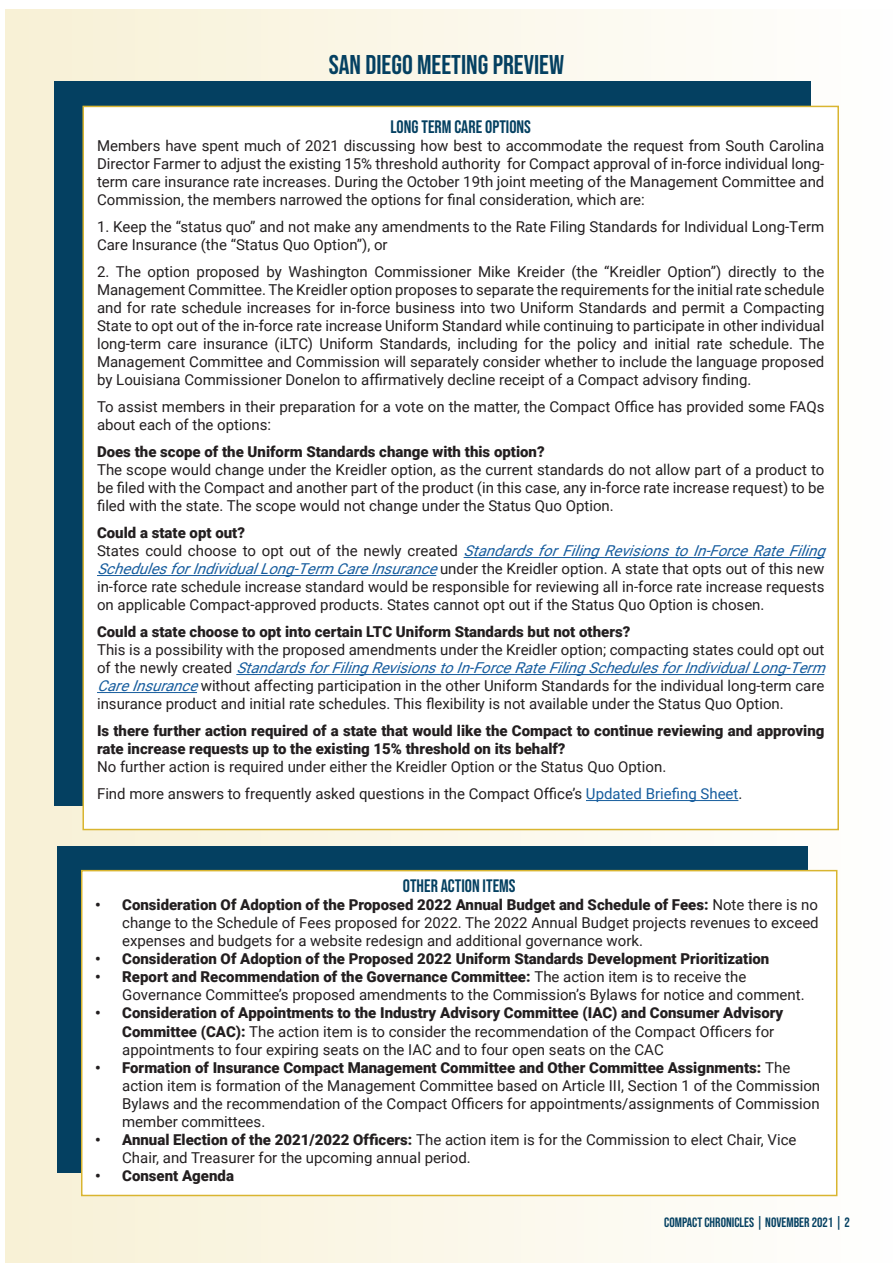
<style>
.page{position:relative;width:893px;height:1263px;background:#fff}
.page>*{position:absolute;margin:0;border:0;box-sizing:border-box;transform-origin:0 0}
.t1{font:27px "Bebas Neue";color:#044061}
.t2{font:18px "Bebas Neue";color:#044061}
.t3{font:15px/18px "Roboto";color:#231f20}
.t4{font:900 15px/18px "Roboto";color:#231f20}
.t5{font:13.5px "Bebas Neue";color:#044061}
.s1{font-weight:900}
.s2{font-style:italic;color:#175d9e}
.s3{color:#175d9e}
</style>
<div class="page">
<div style="left:6px;top:9px;width:887px;height:1254px;background:linear-gradient(to right,#f8f1d6,#fefefe)"></div>
<div style="left:54px;top:81px;width:756px;height:725px;background:#044061"></div>
<div style="left:82px;top:106px;width:757px;height:724px;background:#fff;border:2px solid #d9b530"></div>
<div style="left:57px;top:846px;width:751px;height:327px;background:#044061"></div>
<div style="left:81px;top:870px;width:756px;height:326px;background:#fff;border:2px solid #d9b530"></div>
<hr style="left:464px;top:557px;width:360px;height:1px;background:#175d9e">
<hr style="left:97px;top:575px;width:339px;height:1px;background:#175d9e">
<hr style="left:236px;top:674px;width:588px;height:1px;background:#175d9e">
<hr style="left:97px;top:692px;width:100px;height:1px;background:#175d9e">
<hr style="left:586px;top:800px;width:152px;height:1px;background:#175d9e">
<h1 class="t1" style="left:329px;top:50px;width:237px">SAN DIEGO MEETING PREVIEW</h1>
<p class="t2" style="left:391px;top:117px;width:142px">LONG TERM CARE OPTIONS</p>
<p class="t3" style="left:97px;top:136px;width:729px;text-align:justify">Members have spent much of 2021 discussing how best to accommodate the request from South Carolina Director Farmer to adjust the existing 15% threshold authority for Compact approval of in-force individual long&shy;term care insurance rate increases. During the October 19th joint meeting of the Management Committee and Commission, the members narrowed the options for final consideration, which are:</p>
<p class="t3" style="left:97px;top:217px;width:729px">1. Keep the “status quo” and not make any amendments to the Rate Filing Standards for Individual Long-Term<br>Care Insurance (the “Status Quo Option”), or</p>
<p class="t3" style="left:97px;top:262px;width:729px;text-align:justify">2. The option proposed by Washington Commissioner Mike Kreider (the “Kreidler Option”) directly to the Management Committee. The Kreidler option proposes to separate the requirements for the initial rate schedule and for rate schedule increases for in-force business into two Uniform Standards and permit a Compacting State to opt out of the in-force rate increase Uniform Standard while continuing to participate in other individual long-term care insurance (iLTC) Uniform Standards, including for the policy and initial rate schedule. The Management Committee and Commission will separately consider whether to include the language proposed by Louisiana Commissioner Donelon to affirmatively decline receipt of a Compact advisory finding.</p>
<p class="t3" style="left:97px;top:397px;width:729px">To assist members in their preparation for a vote on the matter, the Compact Office has provided some FAQs about each of the options:</p>
<p class="t4" style="left:97px;top:442px;width:449px">Does the scope of the Uniform Standards change with this option?</p>
<p class="t3" style="left:97px;top:460px;width:729px;text-align:justify">The scope would change under the Kreidler option, as the current standards do not allow part of a product to be filed with the Compact and another part of the product (in this case, any in-force rate increase request) to be filed with the state. The scope would not change under the Status Quo Option.</p>
<p class="t3" style="left:97px;top:523px;width:736px"><span class="s1">Could a state opt out?<br></span>S t a t e s c o u l d c h o o s e t o o p t o u t o f t h e n e w l y c r e a t e d <span class="s2">StandardsforFilingRevisionstoIn-ForceRateFiling SchedulesforIndividualLong-TermCareInsurance</span>u n d e r t h e K r e i d l e r o p t i o n . A s t a t e t h a t o p t s o u t o f t h i s n e w in-force rate schedule increase standard would be responsible for reviewing all in-force rate increase requests on applicable Compact-approved products. States cannot opt out if the Status Quo Option is chosen.</p>
<p class="t4" style="left:97px;top:622px;width:535px">Could a state choose to opt into certain LTC Uniform Standards but not others?</p>
<p class="t3" style="left:97px;top:640px;width:736px">This is a possibility with the proposed amendments under the Kreidler option; compacting states could opt out o f t h e n e w l y c r e a t e d <span class="s2">StandardsforFilingRevisionstoIn-ForceRateFilingSchedulesforIndividualLong-Term CareInsurance</span>without affecting participation in the other Uniform Standards for the individual long-term care insurance product and initial rate schedules. This flexibility is not available under the Status Quo Option.</p>
<p class="t4" style="left:97px;top:721px;width:729px">Is there further action required of a state that would like the Compact to continue reviewing and approving rate increase requests up to the existing 15% threshold on its behalf?</p>
<p class="t3" style="left:97px;top:753px;width:647px;line-height:27px">No further action is required under either the Kreidler Option or the Status Quo Option.<br>Find more answers to frequently asked questions in the Compact Office’s <span class="s3">Updated Briefing Sheet</span>.</p>
<p class="t2" style="left:403px;top:876px;width:114px">OTHER ACTION ITEMS</p>
<p class="t3" style="left:122px;top:895px;width:698px;text-align:justify;text-indent:-27px"><span class="s1">• Consideration Of Adoption of the Proposed 2022 Annual Budget and Schedule of Fees:</span> Note there is no change to the Schedule of Fees proposed for 2022. The 2022 Annual Budget projects revenues to exceed expenses and budgets for a website redesign and additional governance work.</p>
<p class="t4" style="left:95px;top:949px;width:676px">• Consideration Of Adoption of the Proposed 2022 Uniform Standards Development Prioritization</p>
<p class="t3" style="left:122px;top:967px;width:684px;text-indent:-27px"><span class="s1">• Report and Recommendation of the Governance Committee:</span> The action item is to receive the<br>Governance Committee’s proposed amendments to the Commission’s Bylaws for notice and comment.</p>
<p class="t3" style="left:122px;top:1003px;width:663px;text-indent:-27px"><span class="s1">• Consideration of Appointments to the Industry Advisory Committee (IAC) and Consumer Advisory<br>Committee (CAC):</span> The action item is to consider the recommendation of the Compact Officers for appointments to four expiring seats on the IAC and to four open seats on the CAC</p>
<p class="t3" style="left:122px;top:1057px;width:700px;text-indent:-27px"><span class="s1">• Formation of Insurance Compact Management Committee and Other Committee Assignments:</span> The action item is formation of the Management Committee based on Article III, Section 1 of the Commission Bylaws and the recommendation of the Compact Officers for appointments/assignments of Commission member committees.</p>
<p class="t3" style="left:122px;top:1129px;width:676px;text-indent:-27px"><span class="s1">• Annual Election of the 2021/2022 Officers:</span> The action item is for the Commission to elect Chair, Vice<br>Chair, and Treasurer for the upcoming annual period.</p>
<p class="t4" style="left:95px;top:1165px;width:140px">• Consent Agenda</p>
<p class="t5" style="left:664px;top:1215px;width:187px">COMPACT CHRONICLES | NOVEMBER 2021 | 2</p>
</div>
